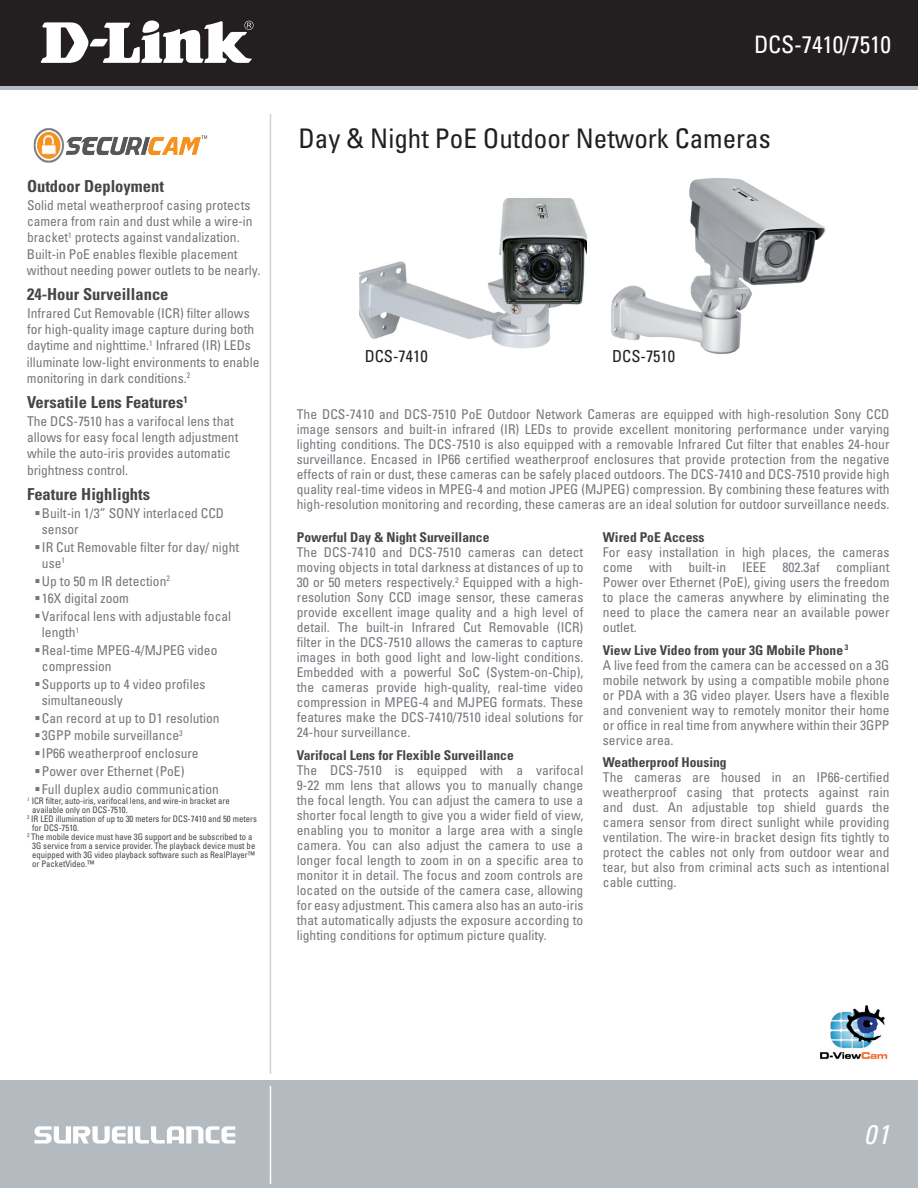
<style>
.page{position:relative;width:918px;height:1188px;background:#fff}
.page>*{position:absolute;margin:0;border:0;box-sizing:border-box;transform-origin:0 0}
.t1{font:condensed 27px "Univers";color:#231f20}
.t2{font:italic condensed 27px "Univers";color:#fff}
.t3{font:condensed 24px "Univers";letter-spacing:-.01em;color:#fff}
.t4{font:700 condensed 16.5px "Univers";color:#454647}
.t5{font:condensed 16.5px "Univers";color:#231f20}
.t6{font:condensed 13.5px/15px "Univers";color:#74787d;text-align:justify}
.t7{font:condensed 13.5px/16.2px "Univers";color:#757679}
.t8{font:700 condensed 13.5px "Univers";color:#454647}
.t9{font:condensed 9px "Univers";color:#454647;scale:.96 1}
.s1{font-weight:700;color:#454647}
</style>
<div class="page">
<div style="left:0;top:1080px;width:918px;height:108px;background:#b3bbc0"></div>
<hr style="left:270px;top:1086px;width:1px;height:98px;background:#fff">
<div style="left:0;top:0;width:918px;height:89px;background:linear-gradient(to right,#b3bbc0,#b3bbc0)"></div>
<div style="left:0;top:0;width:918px;height:85px;background:#231f20"></div>
<svg style="left:41px;top:20px;width:213px;height:43px"></svg>
<hr style="left:270px;top:114px;width:1px;height:960px;background:#d1d2d4">
<svg style="left:34px;top:1126px;width:201px;height:18px"></svg>
<img style="left:359px;top:198px;width:228px;height:151px">
<img style="left:611px;top:178px;width:215px;height:176px">
<img style="left:33px;top:128px;width:175px;height:35px">
<img style="left:820px;top:1005px;width:68px;height:55px">
<p class="t4" style="left:27px;top:176px;width:139px">Outdoor Deployment</p>
<p class="t7" style="left:27px;top:197px;width:235px">Solid metal weatherproof casing protects camera from rain and dust while a wire-in bracket<sup>1</sup> protects against vandalization.<br>Built-in PoE enables flexible placement without needing power outlets to be nearly.</p>
<p class="t4" style="left:27px;top:284px;width:143px">24-Hour Surveillance</p>
<p class="t7" style="left:27px;top:305px;width:234px">Infrared Cut Removable (ICR) filter allows for high-quality image capture during both daytime and nighttime.<sup>1</sup> Infrared (IR) LEDs illuminate low-light environments to enable monitoring in dark conditions.<sup>2</sup></p>
<p class="t4" style="left:27px;top:392px;width:162px">Versatile Lens Features<sup>1</sup></p>
<p class="t7" style="left:27px;top:413px;width:213px">The DCS-7510 has a varifocal lens that allows for easy focal length adjustment while the auto-iris provides automatic brightness control.</p>
<p class="t4" style="left:27px;top:484px;width:125px">Feature Highlights</p>
<p class="t7" style="left:42px;top:505px;width:184px">Built-in 1/3” SONY interlaced CCD sensor</p>
<p class="t7" style="left:42px;top:539px;width:199px">IR Cut Removable filter for day/ night use<sup>1</sup></p>
<p class="t7" style="left:42px;top:572px;width:191px;line-height:17.7px">Up to 50 m IR detection<sup>2<br></sup>16X digital zoom<br>Varifocal lens with adjustable focal</p>
<p class="t7" style="left:42px;top:623px;width:177px;line-height:17.7px">length<sup>1<br></sup>Real-time MPEG-4/MJPEG video</p>
<p class="t7" style="left:42px;top:657px;width:165px;line-height:17.7px">compression<br>Supports up to 4 video profiles</p>
<p class="t7" style="left:42px;top:691px;width:179px;line-height:17.7px">simultaneously<br>Can record at up to D1 resolution<br>3GPP mobile surveillance<sup>3<br></sup>IP66 weatherproof enclosure<br>Power over Ethernet (PoE)<br>Full duplex audio communication</p>
<p class="t9" style="left:27px;top:796px;width:213px"><sup>1</sup> ICR filter, auto-iris, varifocal lens, and wire-in bracket are</p>
<p class="t9" style="left:32px;top:805px;width:101px">available only on DCS-7510.</p>
<p class="t9" style="left:27px;top:814px;width:241px"><sup>2</sup> IR LED illumination of up to 30 meters for DCS-7410 and 50 meters</p>
<p class="t9" style="left:32px;top:823px;width:50px">for DCS-7510.</p>
<p class="t9" style="left:27px;top:832px;width:236px"><sup>3</sup> The mobile device must have 3G support and be subscribed to a</p>
<p class="t9" style="left:32px;top:841px;width:234px">3G service from a service provider. The playback device must be</p>
<p class="t9" style="left:32px;top:850px;width:234px">equipped with 3G video playback software such as RealPlayer™</p>
<p class="t9" style="left:32px;top:859px;width:66px">or PacketVideo.™</p>
<h2 class="t3" style="left:754px;top:29px;width:139px">DCS-7410/7510</h2>
<h1 class="t1" style="left:298px;top:122px;width:474px">Day &amp; Night PoE Outdoor Network Cameras</h1>
<p class="t5" style="left:365px;top:345px;width:65px">DCS-7410</p>
<p class="t5" style="left:612px;top:345px;width:65px">DCS-7510</p>
<p class="t6" style="left:297px;top:406px;width:594px">The DCS-7410 and DCS-7510 PoE Outdoor Network Cameras are equipped with high-resolution Sony CCD image sensors and built-in infrared (IR) LEDs to provide excellent monitoring performance under varying lighting conditions. The DCS-7510 is also equipped with a removable Infrared Cut filter that enables 24-hour surveillance. Encased in IP66 certified weatherproof enclosures that provide protection from the negative effects of rain or dust, these cameras can be safely placed outdoors. The DCS-7410 and DCS-7510 provide high quality real-time videos in MPEG-4 and motion JPEG (MJPEG) compression. By combining these features with high-resolution monitoring and recording, these cameras are an ideal solution for outdoor surveillance needs.</p>
<p class="t8" style="left:297px;top:529px;width:194px">Powerful Day &amp; Night Surveillance</p>
<p class="t6" style="left:297px;top:545px;width:288px">The DCS-7410 and DCS-7510 cameras can detect moving objects in total darkness at distances of up to 30 or 50 meters respectively.<sup>2</sup> Equipped with a high&shy;resolution Sony CCD image sensor, these cameras provide excellent image quality and a high level of detail. The built-in Infrared Cut Removable (ICR) filter in the DCS-7510 allows the cameras to capture images in both good light and low-light conditions.<br>Embedded with a powerful SoC (System-on-Chip), the cameras provide high-quality, real-time video compression in MPEG-4 and MJPEG formats. These features make the DCS-7410/7510 ideal solutions for 24-hour surveillance.</p>
<p class="t8" style="left:297px;top:747px;width:218px">Varifocal Lens for Flexible Surveillance</p>
<p class="t6" style="left:297px;top:762px;width:288px">The DCS-7510 is equipped with a varifocal 9-22 mm lens that allows you to manually change the focal length. You can adjust the camera to use a shorter focal length to give you a wider field of view, enabling you to monitor a large area with a single camera. You can also adjust the camera to use a longer focal length to zoom in on a specific area to monitor it in detail. The focus and zoom controls are located on the outside of the camera case, allowing for easy adjustment. This camera also has an auto-iris that automatically adjusts the exposure according to lighting conditions for optimum picture quality.</p>
<p class="t8" style="left:603px;top:529px;width:103px">Wired PoE Access</p>
<p class="t6" style="left:603px;top:545px;width:288px">For easy installation in high places, the cameras come with built-in IEEE 802.3af compliant Power over Ethernet (PoE), giving users the freedom to place the cameras anywhere by eliminating the need to place the camera near an available power outlet.</p>
<p class="t6" style="left:603px;top:642px;width:288px;text-align:left"><span class="s1">View Live Video from your 3G Mobile Phone</span> <sup>3<br></sup>A live feed from the camera can be accessed on a 3G mobile network by using a compatible mobile phone or PDA with a 3G video player. Users have a flexible and convenient way to remotely monitor their home or office in real time from anywhere within their 3GPP service area.</p>
<p class="t8" style="left:603px;top:754px;width:125px">Weatherproof Housing</p>
<p class="t6" style="left:603px;top:770px;width:288px">The cameras are housed in an IP66-certified weatherproof casing that protects against rain and dust. An adjustable top shield guards the camera sensor from direct sunlight while providing ventilation. The wire-in bracket design fits tightly to protect the cables not only from outdoor wear and tear, but also from criminal acts such as intentional cable cutting.</p>
<h1 class="t2" style="left:864px;top:1118px;width:27px">01</h1>
</div>
